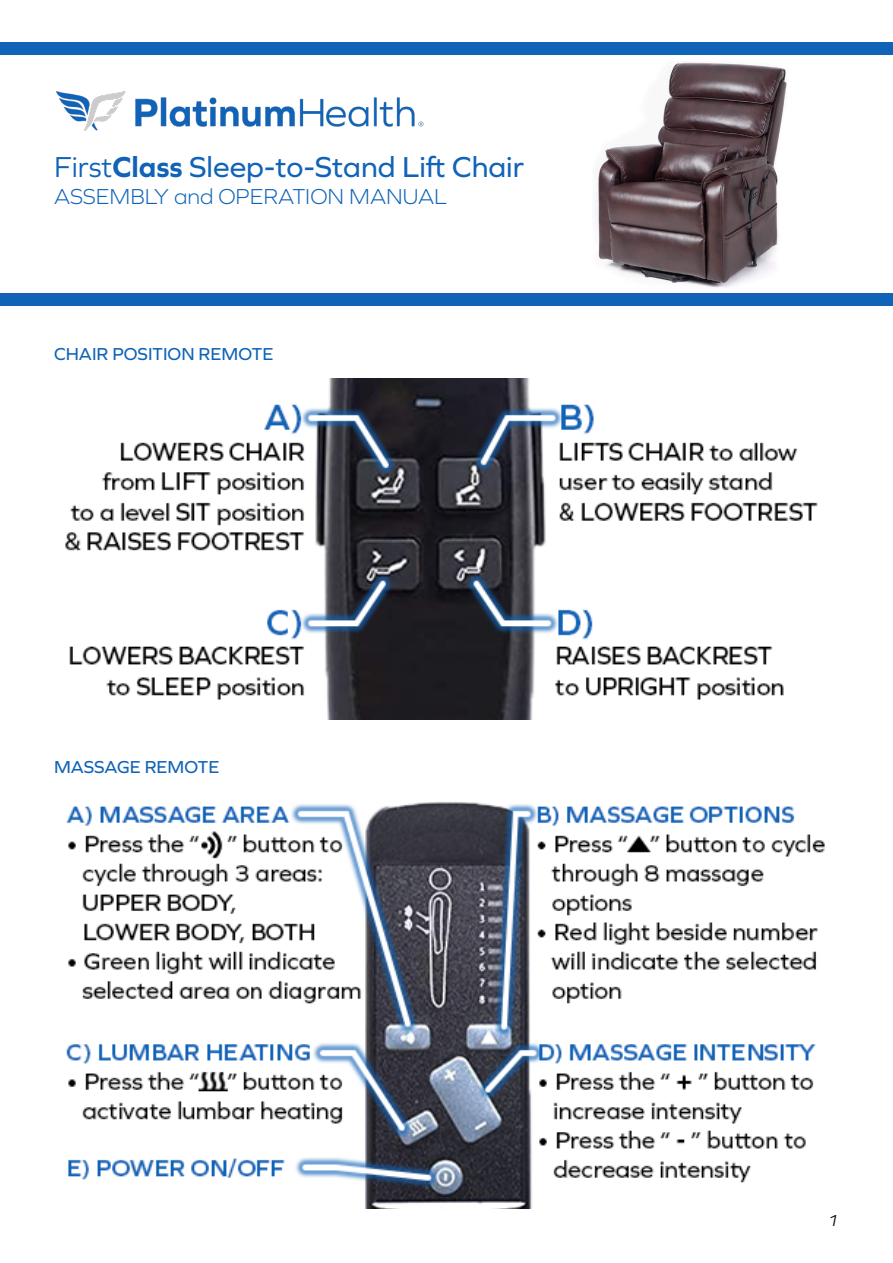
<style>
.page{position:relative;width:893px;height:1263px;background:#fff}
.page>*{position:absolute;margin:0;border:0;box-sizing:border-box;transform-origin:0 0}
.t1{font:30px "Graphie";color:#1063b7}
.t2{font:300 22.5px "Graphie";color:#1063b7}
.t3{font:18px "Graphie";color:#1063b7}
.t4{font:italic 16.5px "Graphie";color:#000}
.s1{font-style:inherit}
.s2{font-weight:700}
</style>
<div class="page">
<img style="left:595px;top:62px;width:192px;height:226px">
<img style="left:56px;top:91px;width:367px;height:40px">
<div style="left:0;top:294px;width:893px;height:12px;background:#1063b7"></div>
<div style="left:0;top:42px;width:893px;height:12px;background:#1063b7"></div>
<img style="left:65px;top:379px;width:753px;height:340px">
<img style="left:66px;top:802px;width:759px;height:407px">
<p class="t1" style="left:54px;top:149px;width:471px"><span class="s1">First</span><span class="s2">Class</span> Sleep-to-Stand Lift Chair</p>
<p class="t2" style="left:54px;top:183px;width:395px">ASSEMBLY and OPERATION MANUAL</p>
<p class="t3" style="left:54px;top:343px;width:221px">CHAIR POSITION REMOTE</p>
<p class="t3" style="left:54px;top:756px;width:167px">MASSAGE REMOTE</p>
<p class="t4" style="left:828px;top:1211px;width:12px">1</p>
</div>
